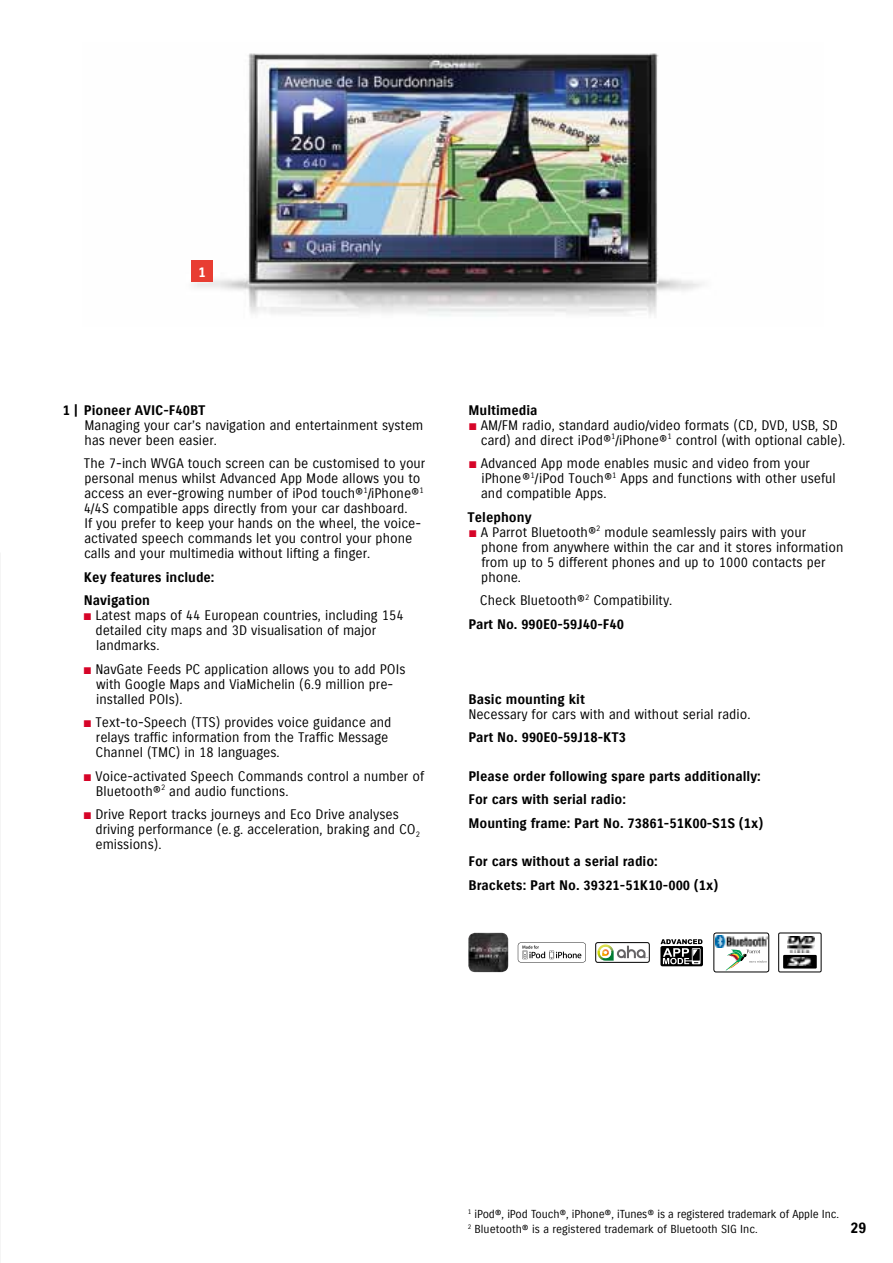
<style>
.page{position:relative;width:893px;height:1263px;background:#fff}
.page>*{position:absolute;margin:0;border:0;box-sizing:border-box;transform-origin:0 0}
.t1{font:15px "Suzuki PRO Bold";color:#000}
.t2{font:13.5px/15px "Suzuki PRO Regular";color:#000}
.t3{font:13.5px/23.5px "Suzuki PRO Bold";color:#000}
.t4{font:13.5px "Suzuki PRO Bold";color:#fff}
.t5{font:11.25px/15px "Suzuki PRO Regular";letter-spacing:-.01em;color:#000}
.s1{color:#d60428}
</style>
<div class="page">
<svg style="left:518px;top:942px;width:68px;height:20px"></svg>
<svg style="left:659px;top:938px;width:45px;height:29px"></svg>
<svg style="left:660px;top:939px;width:43px;height:27px"></svg>
<div style="left:714px;top:933px;width:55px;height:39px;border:1px solid #000;border-radius:2px"></div>
<img style="left:715px;top:935px;width:52px;height:13px">
<svg style="left:726px;top:949px;width:41px;height:21px"></svg>
<img style="left:191px;top:53px;width:511px;height:263px">
<div style="left:191px;top:261px;width:22px;height:21px;background:#e83d32"></div>
<img style="left:468px;top:933px;width:40px;height:39px">
<svg style="left:596px;top:942px;width:53px;height:20px"></svg>
<svg style="left:599px;top:944px;width:46px;height:15px"></svg>
<div style="left:595px;top:942px;width:54px;height:20px;border:1px solid #000;border-radius:2px"></div>
<div style="left:779px;top:933px;width:42px;height:39px;background:linear-gradient(to right,#fff,#fff)"></div>
<div style="left:778px;top:933px;width:43px;height:39px;border:1px solid #000"></div>
<svg style="left:783px;top:955px;width:34px;height:13px"></svg>
<img style="left:787px;top:936px;width:27px;height:16px">
<img style="left:788px;top:958px;width:24px;height:7px">
<p class="t4" style="left:198px;top:264px;width:9px">1</p>
<p class="t3" style="left:63px;top:398px;width:144px">1 | Pioneer AVIC-F40BT</p>
<p class="t2" style="left:85px;top:418px;width:340px">Managing your car’s navigation and entertainment system has never been easier.</p>
<p class="t2" style="left:84px;top:456px;width:343px">The 7-inch WVGA touch screen can be customised to your personal menus whilst Advanced App Mode allows you to access an ever-growing number of iPod touch®<sup>1</sup>/iPhone®<sup>1<br></sup>4/4S compatible apps directly from your car dashboard.<br>If you prefer to keep your hands on the wheel, the voice&shy;activated speech commands let you control your phone calls and your multimedia without lifting a finger.</p>
<p class="t3" style="left:84px;top:565px;width:132px">Key features include:<br>Navigation</p>
<p class="t2" style="left:96px;top:608px;width:310px;text-indent:-12px"><span class="s1">■</span> Latest maps of 44 European countries, including 154 detailed city maps and 3D visualisation of major landmarks.</p>
<p class="t2" style="left:96px;top:662px;width:311px;text-indent:-12px"><span class="s1">■</span> NavGate Feeds PC application allows you to add POIs with Google Maps and ViaMichelin (6.9 million pre&shy;installed POIs).</p>
<p class="t2" style="left:96px;top:715px;width:297px;text-indent:-12px"><span class="s1">■</span> Text-to-Speech (TTS) provides voice guidance and relays traffic information from the Traffic Message<br>Channel (TMC) in 18 languages.</p>
<p class="t2" style="left:96px;top:769px;width:330px;text-indent:-12px"><span class="s1">■</span> Voice-activated Speech Commands control a number of<br>Bluetooth®<sup>2</sup> and audio functions.</p>
<p class="t2" style="left:96px;top:807px;width:326px;text-indent:-12px"><span class="s1">■</span> Drive Report tracks journeys and Eco Drive analyses driving performance (e.g. acceleration, braking and CO<sub>2 </sub>emissions).</p>
<p class="t3" style="left:468px;top:398px;width:71px">Multimedia</p>
<p class="t2" style="left:481px;top:418px;width:366px;text-indent:-12px"><span class="s1">■</span> AM/FM radio, standard audio/video formats (CD, DVD, USB, SD card) and direct iPod®<sup>1</sup>/iPhone®<sup>1</sup> control (with optional cable).</p>
<p class="t2" style="left:481px;top:456px;width:356px;text-indent:-12px"><span class="s1">■</span> Advanced App mode enables music and video from your iPhone®<sup>1</sup>/iPod Touch®<sup>1</sup> Apps and functions with other useful and compatible Apps.</p>
<p class="t3" style="left:468px;top:505px;width:65px">Telephony</p>
<p class="t2" style="left:481px;top:525px;width:364px;text-indent:-12px"><span class="s1">■</span> A Parrot Bluetooth®<sup>2</sup> module seamlessly pairs with your phone from anywhere within the car and it stores information from up to 5 different phones and up to 1000 contacts per phone.</p>
<p class="t2" style="left:480px;top:593px;width:194px">Check Bluetooth®<sup>2</sup> Compatibility.</p>
<p class="t3" style="left:468px;top:612px;width:157px">Part No. 990E0-59J40-F40</p>
<p class="t3" style="left:468px;top:687px;width:118px">Basic mounting kit</p>
<p class="t2" style="left:468px;top:707px;width:284px">Necessary for cars with and without serial radio.</p>
<p class="t3" style="left:468px;top:726px;width:159px">Part No. 990E0-59J18-KT3</p>
<p class="t3" style="left:468px;top:764px;width:296px">Please order following spare parts additionally:<br>For cars with serial radio:<br>Mounting frame: Part No. 73861-51K00-S1S (1x)</p>
<p class="t3" style="left:468px;top:850px;width:251px">For cars without a serial radio:<br>Brackets: Part No. 39321-51K10-000 (1x)</p>
<p class="t5" style="left:468px;top:1207px;width:373px"><sup>1</sup> iPod®, iPod Touch®, iPhone®, iTunes® is a registered trademark of Apple Inc.<br><sup>2</sup> Bluetooth® is a registered trademark of Bluetooth SIG Inc.</p>
<p class="t1" style="left:850px;top:1219px;width:18px">29</p>
</div>
